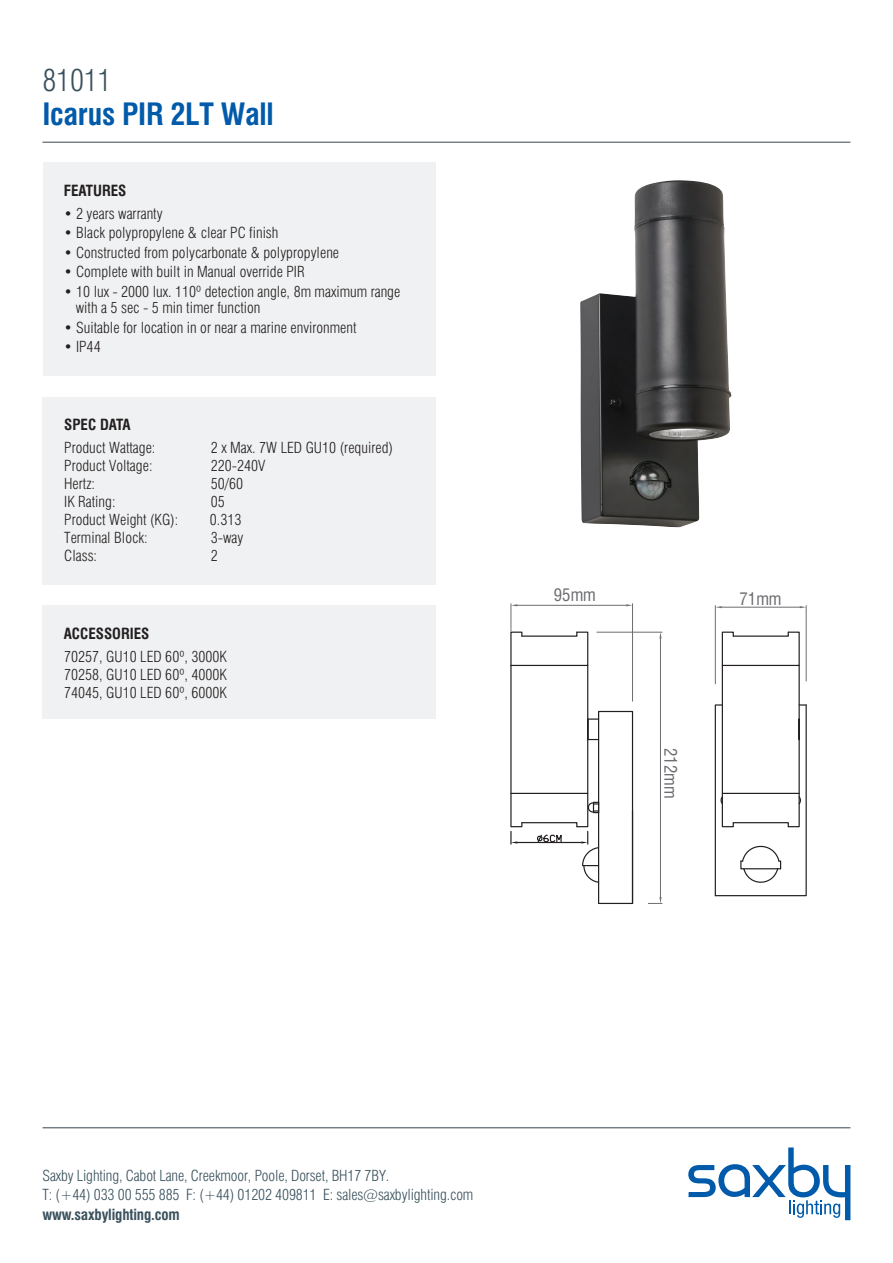
<style>
.page{position:relative;width:893px;height:1263px;background:#fff}
.page>*{position:absolute;margin:0;border:0;box-sizing:border-box;transform-origin:0 0}
.t1{font:700 condensed 30px "Swiss 721 BT";letter-spacing:-.01em;color:#015aaa}
.t2{font:300 condensed 30px "Swiss 721 BT";letter-spacing:-.01em;color:#3a515d}
.t3{font:condensed 16.95px "Swiss 721 BT";color:#6c6d70}
.t4{font:300 condensed 15px/18px "Swiss 721 BT";color:#231f20}
.t5{font:300 condensed 15px/19.5px "Swiss 721 BT";letter-spacing:-.01em;color:#3a515d}
.t6{font:700 condensed 15px "Swiss 721 BT";color:#231f20}
.t7{font:700 condensed 15px "Swiss 721 BT";letter-spacing:-.01em;color:#3a515d}
</style>
<div class="page">
<hr style="left:43px;top:142px;width:807px;height:1px;background:#38454d">
<div style="left:43px;top:163px;width:393px;height:213px;background:#f0f1f2"></div>
<div style="left:43px;top:397px;width:393px;height:187px;background:#f0f1f2"></div>
<img style="left:580px;top:180px;width:152px;height:347px">
<hr style="left:597px;top:632px;width:65px;height:1px;background:#6c6d70">
<hr style="left:660px;top:638px;width:1px;height:259px;background:#6c6d70">
<svg style="left:659px;top:632px;width:3px;height:6px"></svg>
<svg style="left:648px;top:897px;width:14px;height:7px"></svg>
<svg style="left:510px;top:604px;width:124px;height:300px"></svg>
<svg style="left:714px;top:631px;width:93px;height:266px"></svg>
<hr style="left:744px;top:868px;width:34px;height:1px;background:#231f20">
<hr style="left:715px;top:605px;width:1px;height:79px;background:#6c6d70">
<hr style="left:806px;top:605px;width:1px;height:76px;background:#6c6d70">
<hr style="left:722px;top:607px;width:78px;height:1px;background:#6c6d70">
<svg style="left:715px;top:606px;width:7px;height:2px"></svg>
<svg style="left:800px;top:606px;width:6px;height:2px"></svg>
<svg style="left:688px;top:1147px;width:162px;height:73px"></svg>
<hr style="left:43px;top:1127px;width:807px;height:1px;background:#38454d">
<div style="left:43px;top:605px;width:393px;height:114px;background:#f0f1f2"></div>
<h1 class="t2" style="left:43px;top:62px;width:70px">81011</h1>
<h1 class="t1" style="left:43px;top:96px;width:233px">Icarus PIR 2LT Wall</h1>
<p class="t6" style="left:64px;top:181px;width:64px">FEATURES</p>
<p class="t4" style="left:64px;top:204px;width:100px">• 2 years warranty</p>
<p class="t4" style="left:64px;top:224px;width:216px">• Black polypropylene &amp; clear PC finish</p>
<p class="t4" style="left:64px;top:243px;width:277px">• Constructed from polycarbonate &amp; polypropylene</p>
<p class="t4" style="left:64px;top:263px;width:242px">• Complete with built in Manual override PIR</p>
<p class="t4" style="left:76px;top:283px;width:326px;line-height:16.5px;text-indent:-12px">• 10 lux - 2000 lux. 110º detection angle, 8m maximum range with a 5 sec - 5 min timer function</p>
<p class="t4" style="left:64px;top:318px;width:294px">• Suitable for location in or near a marine environment</p>
<p class="t4" style="left:64px;top:338px;width:38px">• IP44</p>
<p class="t6" style="left:64px;top:415px;width:68px">SPEC DATA</p>
<p class="t4" style="left:64px;top:438px;width:93px">Product Wattage:</p>
<p class="t4" style="left:211px;top:438px;width:184px">2 x Max. 7W LED GU10 (required)</p>
<p class="t4" style="left:64px;top:456px;width:90px">Product Voltage:</p>
<p class="t4" style="left:211px;top:456px;width:56px">220-240V</p>
<p class="t4" style="left:64px;top:474px;width:32px">Hertz:</p>
<p class="t4" style="left:211px;top:474px;width:34px">50/60</p>
<p class="t4" style="left:64px;top:492px;width:53px">IK Rating:</p>
<p class="t4" style="left:211px;top:492px;width:16px">05</p>
<p class="t4" style="left:64px;top:510px;width:116px">Product Weight (KG):</p>
<p class="t4" style="left:210px;top:510px;width:33px">0.313</p>
<p class="t4" style="left:64px;top:528px;width:85px">Terminal Block:</p>
<p class="t4" style="left:211px;top:528px;width:34px">3-way</p>
<p class="t4" style="left:64px;top:546px;width:34px">Class:</p>
<p class="t4" style="left:211px;top:546px;width:9px">2</p>
<p class="t6" style="left:64px;top:624px;width:87px">ACCESSORIES</p>
<p class="t4" style="left:64px;top:647px;width:164px;text-align:justify">70257, GU10 LED 60º, 3000K 70258, GU10 LED 60º, 4000K 74045, GU10 LED 60º, 6000K</p>
<p class="t3" style="left:554px;top:585px;width:44px">95mm</p>
<p class="t3" style="left:739px;top:589px;width:44px">71mm</p>
<p class="t3" style="left:681px;top:748px;width:52px;rotate:90deg">212mm</p>
<p class="t5" style="left:43px;top:1166px;width:432px">Saxby Lighting, Cabot Lane, Creekmoor, Poole, Dorset, BH17 7BY.<br>T: (+44) 033 00 555 885 F: (+44) 01202 409811 E: sales@saxbylighting.com</p>
<p class="t7" style="left:43px;top:1205px;width:139px">www.saxbylighting.com</p>
</div>
